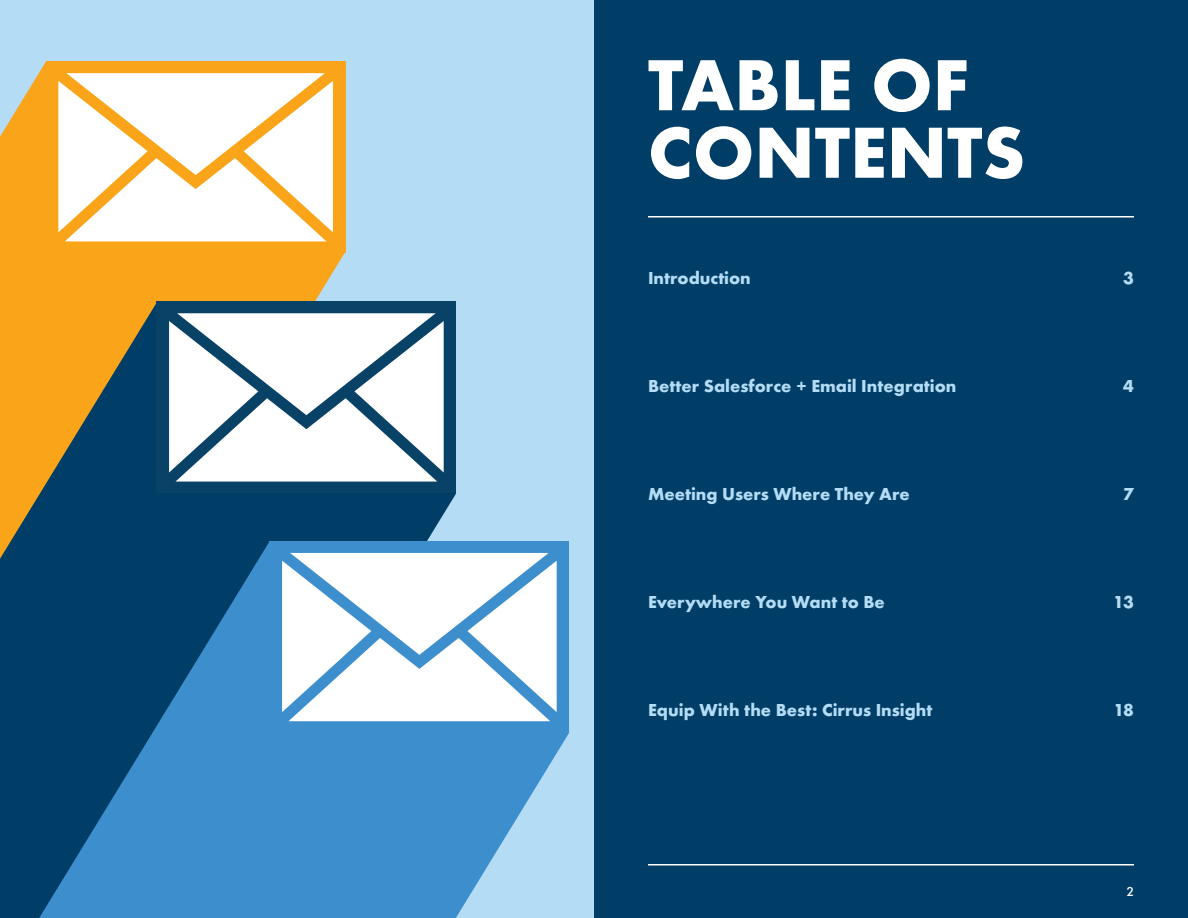
<style>
.page{position:relative;width:1188px;height:918px;background:#fff}
.page>*{position:absolute;margin:0;border:0;box-sizing:border-box;transform-origin:0 0}
.t1{font:700 75px/67.5px "Futura T";color:#fff}
.t2{font:700 18px "Futura T";color:#b4dcf5}
.t3{font:500 13.5px "Futura T";color:#fff}
</style>
<div class="page">
<div style="left:0;top:0;width:594px;height:918px;background:#b4dcf5"></div>
<div style="left:594px;top:0;width:594px;height:918px;background:#003e68"></div>
<hr style="left:648px;top:216px;width:486px;height:2px;background:#fff">
<hr style="left:648px;top:864px;width:486px;height:2px;background:#fff">
<svg style="left:0;top:62px;width:345px;height:240px;background:#f1a82f"></svg>
<svg style="left:0;top:302px;width:456px;height:616px;background:#4d5e52"></svg>
<div style="left:46px;top:62px;width:299px;height:191px;background:#faa41a"></div>
<svg style="left:58px;top:73px;width:275px;height:168px;background:#fef0db"></svg>
<div style="left:157px;top:302px;width:299px;height:191px;background:#094267"></div>
<svg style="left:169px;top:313px;width:275px;height:169px;background:#dae3e8"></svg>
<svg style="left:39px;top:542px;width:530px;height:376px;background:#337bb1"></svg>
<div style="left:270px;top:541px;width:299px;height:192px;background:#3d8ecd"></div>
<svg style="left:282px;top:553px;width:275px;height:168px;background:#e3eef7"></svg>
<h1 class="t1" style="left:648px;top:51px;width:370px">Table of<br>Contents</h1>
<p class="t2" style="left:648px;top:267px;width:104px">Introduction</p>
<p class="t2" style="left:1123px;top:267px;width:12px">3</p>
<p class="t2" style="left:648px;top:375px;width:310px">Better Salesforce + Email Integration</p>
<p class="t2" style="left:1123px;top:375px;width:12px">4</p>
<p class="t2" style="left:648px;top:483px;width:263px">Meeting Users Where They Are</p>
<p class="t2" style="left:1123px;top:483px;width:12px">7</p>
<p class="t2" style="left:648px;top:591px;width:238px">Everywhere You Want to Be</p>
<p class="t2" style="left:1113px;top:591px;width:22px">13</p>
<p class="t2" style="left:648px;top:699px;width:286px">Equip With the Best: Cirrus Insight</p>
<p class="t2" style="left:1113px;top:699px;width:22px">18</p>
<p class="t3" style="left:1126px;top:884px;width:9px">2</p>
</div>
